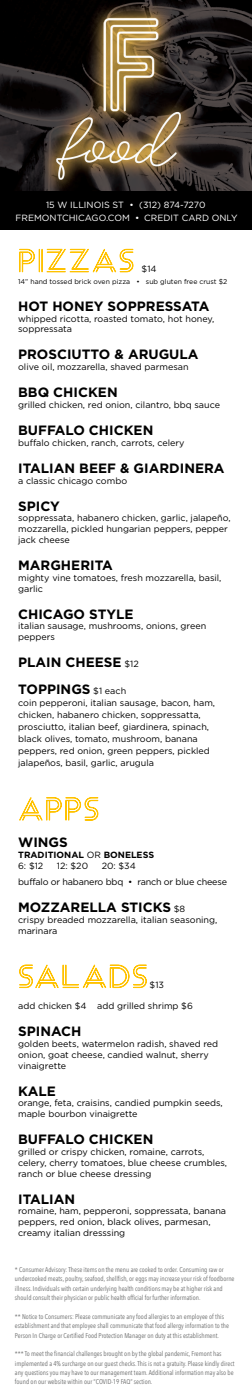
<style>
.page{position:relative;width:252px;height:1399px;background:#fff}
.page>*{position:absolute;margin:0;border:0;box-sizing:border-box;transform-origin:0 0}
.t1{font:700 13.5px/27px "Gotham";color:#000}
.t2{font:9px/10.8px "Gotham";color:#000}
.t3{font:9px/12.8px "Gotham";color:#fff;text-align:center}
.t4{font:700 9px/10.8px "Gotham";color:#000}
.t5{font:6.9px/9.4px "Avenir Next Condensed";color:#6c6d6d}
.t6{font:6.9px "Gotham";color:#000}
.s1{font-weight:400;font-size:9px}
.s2{font-weight:400}
</style>
<div class="page">
<img style="left:0;top:0;width:251px;height:191px">
<div style="left:0;top:191px;width:251px;height:39px;background:#000"></div>
<svg style="left:19px;top:248px;width:114px;height:24px"></svg>
<svg style="left:19px;top:797px;width:79px;height:24px"></svg>
<svg style="left:19px;top:964px;width:128px;height:24px"></svg>
<p class="t3" style="left:16px;top:198px;width:223px">15 W ILLINOIS ST • (312) 874-7270<br>FREMONTCHICAGO.COM • CREDIT CARD ONLY</p>
<p class="t2" style="left:141px;top:263px;width:16px">$14</p>
<p class="t6" style="left:18px;top:277px;width:210px">14” hand tossed brick oven pizza • sub gluten free crust $2</p>
<h1 class="t1" style="left:18px;top:292px;width:192px">HOT HONEY SOPPRESSATA</h1>
<p class="t2" style="left:18px;top:313px;width:197px">whipped ricotta, roasted tomato, hot honey, soppressata</p>
<h1 class="t1" style="left:18px;top:341px;width:182px">PROSCIUTTO &amp; ARUGULA</h1>
<p class="t2" style="left:18px;top:361px;width:172px">olive oil, mozzarella, shaved parmesan</p>
<h1 class="t1" style="left:18px;top:378px;width:101px">BBQ CHICKEN</h1>
<p class="t2" style="left:18px;top:399px;width:203px">grilled chicken, red onion, cilantro, bbq sauce</p>
<h1 class="t1" style="left:18px;top:416px;width:136px">BUFFALO CHICKEN</h1>
<p class="t2" style="left:18px;top:437px;width:167px">buffalo chicken, ranch, carrots, celery</p>
<h1 class="t1" style="left:18px;top:454px;width:207px">ITALIAN BEEF &amp; GIARDINERA</h1>
<p class="t2" style="left:18px;top:475px;width:110px">a classic chicago combo</p>
<h1 class="t1" style="left:18px;top:492px;width:43px">SPICY</h1>
<p class="t2" style="left:18px;top:513px;width:213px">soppressata, habanero chicken, garlic, jalapeño, mozzarella, pickled hungarian peppers, pepper jack cheese</p>
<h1 class="t1" style="left:18px;top:551px;width:96px">MARGHERITA</h1>
<p class="t2" style="left:18px;top:572px;width:204px">mighty vine tomatoes, fresh mozzarella, basil, garlic</p>
<h1 class="t1" style="left:18px;top:600px;width:117px">CHICAGO STYLE</h1>
<p class="t2" style="left:18px;top:621px;width:189px">italian sausage, mushrooms, onions, green peppers</p>
<h1 class="t1" style="left:18px;top:648px;width:122px">PLAIN CHEESE <span class="s1">$12<br></span>TOPPINGS <span class="s1">$1 each</span></h1>
<p class="t2" style="left:18px;top:697px;width:198px;line-height:12px">coin pepperoni, italian sausage, bacon, ham, chicken, habanero chicken, soppressatta, prosciutto, italian beef, giardinera, spinach, black olives, tomato, mushroom, banana peppers, red onion, green peppers, pickled jalapeños, basil, garlic, arugula</p>
<h1 class="t1" style="left:18px;top:828px;width:51px">WINGS</h1>
<p class="t4" style="left:18px;top:849px;width:137px">TRADITIONAL <span class="s2">OR</span> BONELESS<br><span class="s2">6: $12</span></p>
<p class="t2" style="left:18px;top:857px;width:210px;line-height:16.2px;text-indent:83px">20: $34<br>buffalo or habanero bbq • ranch or blue cheese</p>
<h1 class="t1" style="left:18px;top:893px;width:168px">MOZZARELLA STICKS <span class="s1">$8</span></h1>
<p class="t2" style="left:18px;top:914px;width:200px">crispy breaded mozzarella, italian seasoning, marinara</p>
<p class="t2" style="left:57px;top:860px;width:33px">12: $20</p>
<p class="t2" style="left:149px;top:979px;width:16px">$13</p>
<p class="t2" style="left:18px;top:1000px;width:176px">add chicken $4 add grilled shrimp $6</p>
<h1 class="t1" style="left:18px;top:1017px;width:65px">SPINACH</h1>
<p class="t2" style="left:18px;top:1038px;width:201px">golden beets, watermelon radish, shaved red onion, goat cheese, candied walnut, sherry vinaigrette</p>
<h1 class="t1" style="left:18px;top:1077px;width:39px">KALE</h1>
<p class="t2" style="left:18px;top:1098px;width:206px">orange, feta, craisins, candied pumpkin seeds, maple bourbon vinaigrette</p>
<h1 class="t1" style="left:18px;top:1125px;width:136px">BUFFALO CHICKEN</h1>
<p class="t2" style="left:18px;top:1146px;width:210px">grilled or crispy chicken, romaine, carrots, celery, cherry tomatoes, blue cheese crumbles, ranch or blue cheese dressing</p>
<h1 class="t1" style="left:18px;top:1185px;width:58px">ITALIAN</h1>
<p class="t2" style="left:18px;top:1206px;width:209px">romaine, ham, pepperoni, soppressata, banana peppers, red onion, black olives, parmesan, creamy italian dresssing</p>
<p class="t5" style="left:15px;top:1264px;width:221px">* Consumer Advisory: These items on the menu are cooked to order. Consuming raw or undercooked meats, poultry, seafood, shellfish, or eggs may increase your risk of foodborne illness. Individuals with certain underlying health conditions may be at higher risk and should consult their physician or public health official for further information.</p>
<p class="t5" style="left:15px;top:1311px;width:215px">** Notice to Consumers: Please communicate any food allergies to an employee of this establishment and that employee shall communicate that food allergy information to the<br>Person In Charge or Certified Food Protection Manager on duty at this establishment.</p>
<p class="t5" style="left:15px;top:1349px;width:220px">*** To meet the financial challenges brought on by the global pandemic, Fremont has implemented a 4% surcharge on our guest checks. This is not a gratuity. Please kindly direct any questions you may have to our management team. Additional information may also be found on our website within our “COVID-19 FAQ” section.</p>
</div>
